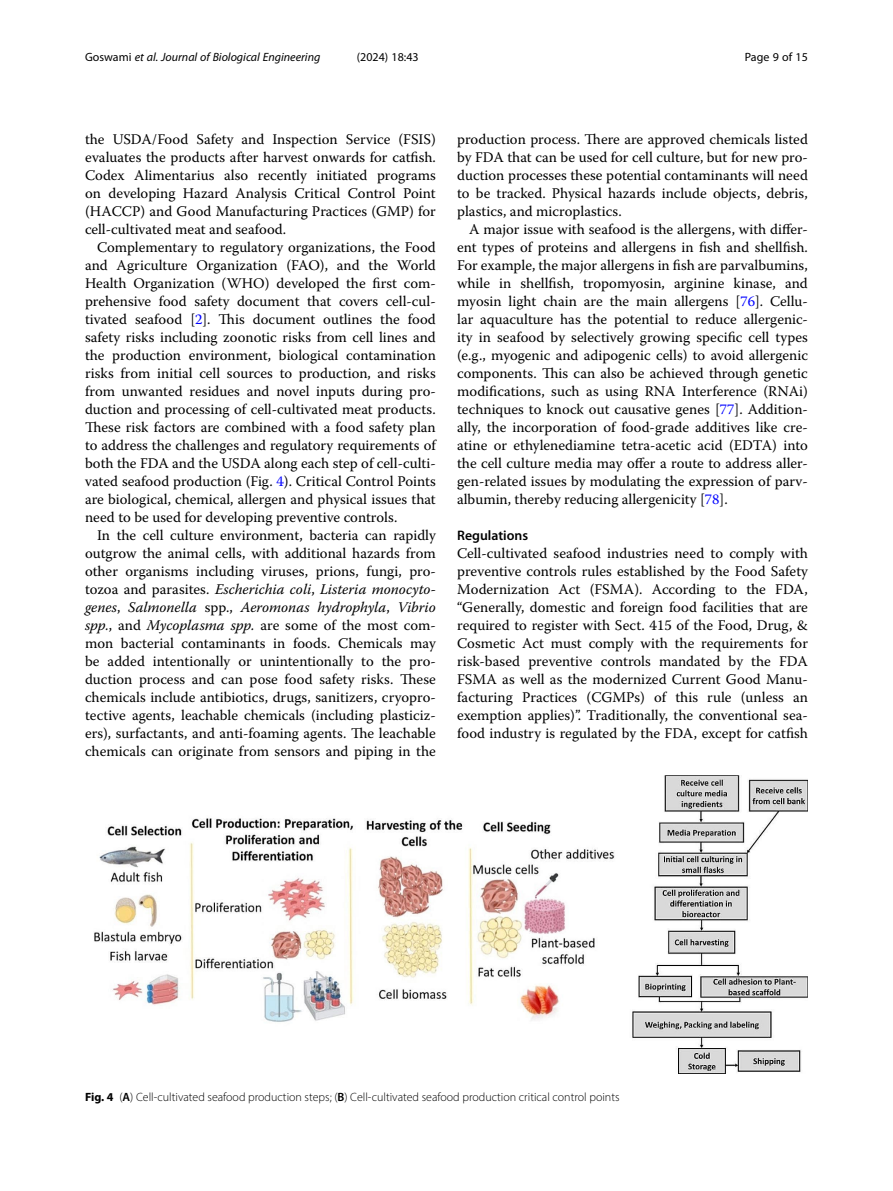
<style>
.page{position:relative;width:893px;height:1191px;background:#fff}
.page>*{position:absolute;margin:0;border:0;box-sizing:border-box;transform-origin:0 0}
.Body_Text_Indent{font:14.7px/18px "Warnock Pro";color:#000;text-align:justify}
.Body_Text{font:14.7px/18px "Warnock Pro";color:#000;text-align:justify}
.Head_2{font:600 13.8px "Myriad Pro";color:#000}
.Figure_Caption{font:300 12px "Myriad Pro";color:#000}
.t1{font:italic 12px "Myriad Pro";color:#000}
.t2{font:12px "Myriad Pro";color:#000}
.s1{font-style:normal}
.s2{color:#00f}
.s3{font-style:italic}
.s4{font-weight:700}
.s5{font-weight:600}
</style>
<div class="page">
<img style="left:94px;top:775px;width:714px;height:299px">
<p class="t1" style="left:85px;top:50px;width:237px"><span class="s1">Goswami</span> et al. Journal of Biological Engineering</p>
<p class="t2" style="left:357px;top:50px;width:63px">(2024) 18:43</p>
<p class="t2" style="left:745px;top:50px;width:65px">Page 9 of 15</p>
<p class="Body_Text" style="left:85px;top:130px;width:352px">the USDA/Food Safety and Inspection Service (FSIS) evaluates the products after harvest onwards for catfish.<br>Codex Alimentarius also recently initiated programs on developing Hazard Analysis Critical Control Point (HACCP) and Good Manufacturing Practices (GMP) for cell-cultivated meat and seafood.</p>
<p class="Body_Text_Indent" style="left:85px;top:238px;width:352px;text-indent:12px">Complementary to regulatory organizations, the Food and Agriculture Organization (FAO), and the World Health Organization (WHO) developed the first com&shy;prehensive food safety document that covers cell-cul&shy;tivated seafood [<span class="s2">2</span>]. This document outlines the food safety risks including zoonotic risks from cell lines and the production environment, biological contamination risks from initial cell sources to production, and risks from unwanted residues and novel inputs during pro&shy;duction and processing of cell-cultivated meat products.<br>These risk factors are combined with a food safety plan to address the challenges and regulatory requirements of both the FDA and the USDA along each step of cell-culti&shy;vated seafood production (Fig. <span class="s2">4</span>). Critical Control Points are biological, chemical, allergen and physical issues that need to be used for developing preventive controls.</p>
<p class="Body_Text_Indent" style="left:85px;top:526px;width:352px;text-indent:12px">In the cell culture environment, bacteria can rapidly outgrow the animal cells, with additional hazards from other organisms including viruses, prions, fungi, pro&shy;tozoa and parasites. <span class="s3">Escherichia coli</span>, <span class="s3">Listeria monocyto&shy;genes</span>, <span class="s3">Salmonella</span> spp., <span class="s3">Aeromonas hydrophyla</span>, <span class="s3">Vibrio spp.</span>, and <span class="s3">Mycoplasma spp.</span> are some of the most com&shy;mon bacterial contaminants in foods. Chemicals may be added intentionally or unintentionally to the pro&shy;duction process and can pose food safety risks. These chemicals include antibiotics, drugs, sanitizers, cryopro&shy;tective agents, leachable chemicals (including plasticiz&shy;ers), surfactants, and anti-foaming agents. The leachable chemicals can originate from sensors and piping in the</p>
<p class="Body_Text_Indent" style="left:457px;top:130px;width:352px">production process. There are approved chemicals listed by FDA that can be used for cell culture, but for new pro&shy;duction processes these potential contaminants will need to be tracked. Physical hazards include objects, debris, plastics, and microplastics.</p>
<p class="Body_Text_Indent" style="left:457px;top:220px;width:352px;text-indent:12px">A major issue with seafood is the allergens, with differ&shy;ent types of proteins and allergens in fish and shellfish.<br>For example, the major allergens in fish are parvalbumins, while in shellfish, tropomyosin, arginine kinase, and myosin light chain are the main allergens [<span class="s2">76</span>]. Cellu&shy;lar aquaculture has the potential to reduce allergenic&shy;ity in seafood by selectively growing specific cell types (e.g., myogenic and adipogenic cells) to avoid allergenic components. This can also be achieved through genetic modifications, such as using RNA Interference (RNAi) techniques to knock out causative genes [<span class="s2">77</span>]. Addition&shy;ally, the incorporation of food-grade additives like cre&shy;atine or ethylenediamine tetra-acetic acid (EDTA) into the cell culture media may offer a route to address aller&shy;gen-related issues by modulating the expression of parv&shy;albumin, thereby reducing allergenicity [<span class="s2">78</span>].</p>
<p class="Head_2" style="left:457px;top:527px;width:73px">Regulations</p>
<p class="Body_Text" style="left:457px;top:544px;width:352px">Cell-cultivated seafood industries need to comply with preventive controls rules established by the Food Safety Modernization Act (FSMA). According to the FDA, “Generally, domestic and foreign food facilities that are required to register with Sect. 415 of the Food, Drug, &amp; Cosmetic Act must comply with the requirements for risk-based preventive controls mandated by the FDA FSMA as well as the modernized Current Good Manu&shy;facturing Practices (CGMPs) of this rule (unless an exemption applies)”. Traditionally, the conventional sea&shy;food industry is regulated by the FDA, except for catfish</p>
<p class="Figure_Caption" style="left:85px;top:1089px;width:536px"><span class="s4">Fig. 4</span> (<span class="s5">A</span>) Cell-cultivated seafood production steps; (<span class="s5">B</span>) Cell-cultivated seafood production critical control points</p>
</div>
